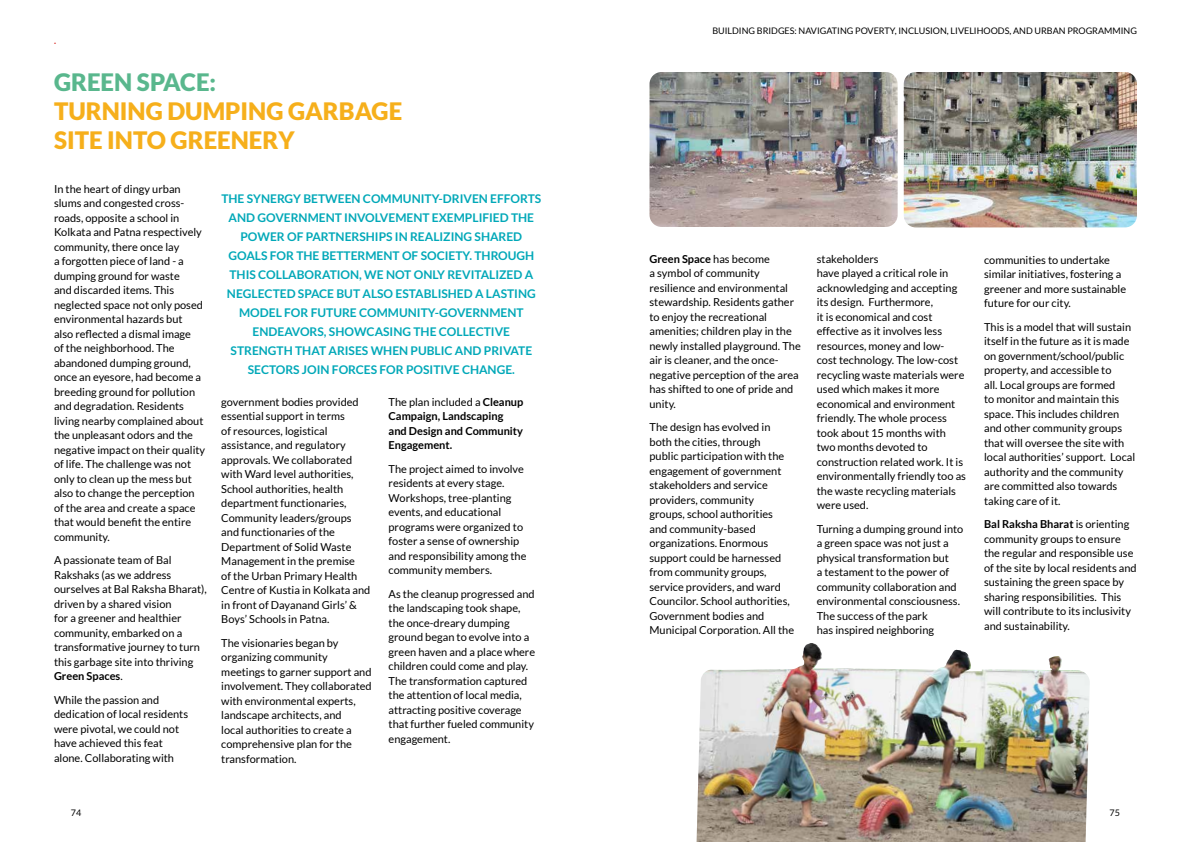
<style>
.page{position:relative;width:1191px;height:842px;background:#fff}
.page>*{position:absolute;margin:0;border:0;box-sizing:border-box;transform-origin:0 0}
.t1{font:900 24px/28.8px "Lato";color:#f6af1b}
.t2{font:900 24px "Lato";color:#59b78d}
.t3{font:700 12px/19px "Lato";color:#00a8b8;text-align:center}
.t4{font:11px/14.5px "Lato";color:#000}
.t5{font:700 11px/14.5px "Lato";color:#000}
.t6{font:9px "Lato";color:#000}
.t7{font:700 9px "Lato";color:#d92b27}
.s1{font-weight:700}
.s2{font-weight:400}
</style>
<div class="page">
<img style="left:649px;top:72px;width:248px;height:155px">
<img style="left:903px;top:72px;width:234px;height:155px">
<img style="left:696px;top:643px;width:394px;height:199px">
<p class="t7" style="left:54px;top:35px;width:4px">.</p>
<h1 class="t2" style="left:54px;top:68px;width:164px">GREEN SPACE:</h1>
<h1 class="t1" style="left:54px;top:96px;width:350px">TURNING DUMPING GARBAGE<br>SITE INTO GREENERY</h1>
<p class="t4" style="left:54px;top:181px;width:153px">In the heart of dingy urban slums and congested cross&shy;roads, opposite a school in<br>Kolkata and Patna respectively community, there once lay<br>a forgotten piece of land - a dumping ground for waste<br>and discarded items. This neglected space not only posed environmental hazards but<br>also reflected a dismal image<br>of the neighborhood. The abandoned dumping ground, once an eyesore, had become a breeding ground for pollution and degradation. Residents living nearby complained about the unpleasant odors and the negative impact on their quality of life. The challenge was not only to clean up the mess but also to change the perception of the area and create a space that would benefit the entire community.</p>
<p class="t4" style="left:54px;top:553px;width:154px">A passionate team of Bal<br>Rakshaks (as we address ourselves at Bal Raksha Bharat), driven by a shared vision<br>for a greener and healthier community, embarked on a transformative journey to turn this garbage site into thriving<br><span class="s1">Green Spaces</span>.</p>
<p class="t4" style="left:54px;top:692px;width:136px">While the passion and dedication of local residents were pivotal, we could not have achieved this feat alone. Collaborating with</p>
<p class="t3" style="left:221px;top:188px;width:321px">THE SYNERGY BETWEEN COMMUNITY-DRIVEN EFFORTS AND GOVERNMENT INVOLVEMENT EXEMPLIFIED THE POWER OF PARTNERSHIPS IN REALIZING SHARED GOALS FOR THE BETTERMENT OF SOCIETY. THROUGH THIS COLLABORATION, WE NOT ONLY REVITALIZED A NEGLECTED SPACE BUT ALSO ESTABLISHED A LASTING MODEL FOR FUTURE COMMUNITY-GOVERNMENT ENDEAVORS, SHOWCASING THE COLLECTIVE STRENGTH THAT ARISES WHEN PUBLIC AND PRIVATE SECTORS JOIN FORCES FOR POSITIVE CHANGE.</p>
<p class="t5" style="left:388px;top:394px;width:136px"><span class="s2">The plan included a</span> Cleanup<br>Campaign, Landscaping and Design and Community<br>Engagement.</p>
<p class="t4" style="left:388px;top:461px;width:139px">The project aimed to involve residents at every stage.<br>Workshops, tree-planting events, and educational programs were organized to foster a sense of ownership and responsibility among the community members.</p>
<p class="t4" style="left:388px;top:586px;width:148px">As the cleanup progressed and the landscaping took shape, the once-dreary dumping ground began to evolve into a green haven and a place where children could come and play.<br>The transformation captured the attention of local media, attracting positive coverage that further fueled community engagement.</p>
<p class="t4" style="left:221px;top:394px;width:151px">government bodies provided essential support in terms<br>of resources, logistical assistance, and regulatory approvals. We collaborated with Ward level authorities,<br>School authorities, health department functionaries,<br>Community leaders/groups and functionaries of the<br>Department of Solid Waste<br>Management in the premise<br>of the Urban Primary Health<br>Centre of Kustia in Kolkata and in front of Dayanand Girls’ &amp;<br>Boys’ Schools in Patna.</p>
<p class="t4" style="left:221px;top:635px;width:152px">The visionaries began by organizing community meetings to garner support and involvement. They collaborated with environmental experts, landscape architects, and<br>local authorities to create a comprehensive plan for the transformation.</p>
<p class="t6" style="left:712px;top:25px;width:12px">Building</p>
<p class="t6" style="left:757px;top:25px;width:12px">Bridges</p>
<p class="t6" style="left:794px;top:25px;width:18px">: Navigating</p>
<p class="t6" style="left:855px;top:25px;width:13px">Poverty</p>
<p class="t6" style="left:895px;top:25px;width:13px">, Inclusion</p>
<p class="t6" style="left:947px;top:25px;width:15px">, Livelihoods</p>
<p class="t6" style="left:1009px;top:25px;width:12px">, and</p>
<p class="t6" style="left:1034px;top:25px;width:14px">Urban</p>
<p class="t6" style="left:1067px;top:25px;width:13px">Programming</p>
<p class="t4" style="left:649px;top:251px;width:153px"><span class="s1">Green Space</span> has become<br>a symbol of community resilience and environmental stewardship. Residents gather to enjoy the recreational amenities; children play in the newly installed playground. The air is cleaner, and the once&shy;negative perception of the area has shifted to one of pride and unity.</p>
<p class="t4" style="left:649px;top:420px;width:146px">The design has evolved in both the cities, through<br>public participation with the engagement of government stakeholders and service providers, community<br>groups, school authorities<br>and community-based organizations. Enormous support could be harnessed from community groups, service providers, and ward<br>Councilor. School authorities,<br>Government bodies and<br>Municipal Corporation. All the</p>
<p class="t4" style="left:816px;top:251px;width:151px">stakeholders<br>have played a critical role in acknowledging and accepting its design. Furthermore,<br>it is economical and cost effective as it involves less resources, money and low&shy;cost technology. The low-cost recycling waste materials were used which makes it more economical and environment friendly. The whole process took about 15 months with two months devoted to construction related work. It is environmentally friendly too as the waste recycling materials were used.</p>
<p class="t4" style="left:816px;top:521px;width:148px">Turning a dumping ground into a green space was not just a physical transformation but<br>a testament to the power of community collaboration and environmental consciousness.<br>The success of the park<br>has inspired neighboring</p>
<p class="t4" style="left:984px;top:252px;width:144px">communities to undertake similar initiatives, fostering a greener and more sustainable future for our city.</p>
<p class="t4" style="left:984px;top:319px;width:153px">This is a model that will sustain itself in the future as it is made on government/school/public property, and accessible to<br>all. Local groups are formed<br>to monitor and maintain this space. This includes children and other community groups that will oversee the site with local authorities’ support. Local authority and the community are committed also towards taking care of it.</p>
<p class="t4" style="left:984px;top:517px;width:154px"><span class="s1">Bal Raksha Bharat</span> is orienting community groups to ensure the regular and responsible use of the site by local residents and sustaining the green space by sharing responsibilities. This will contribute to its inclusivity and sustainability.</p>
<p class="t6" style="left:71px;top:808px;width:12px">74</p>
<p class="t6" style="left:1109px;top:808px;width:12px">75</p>
</div>
